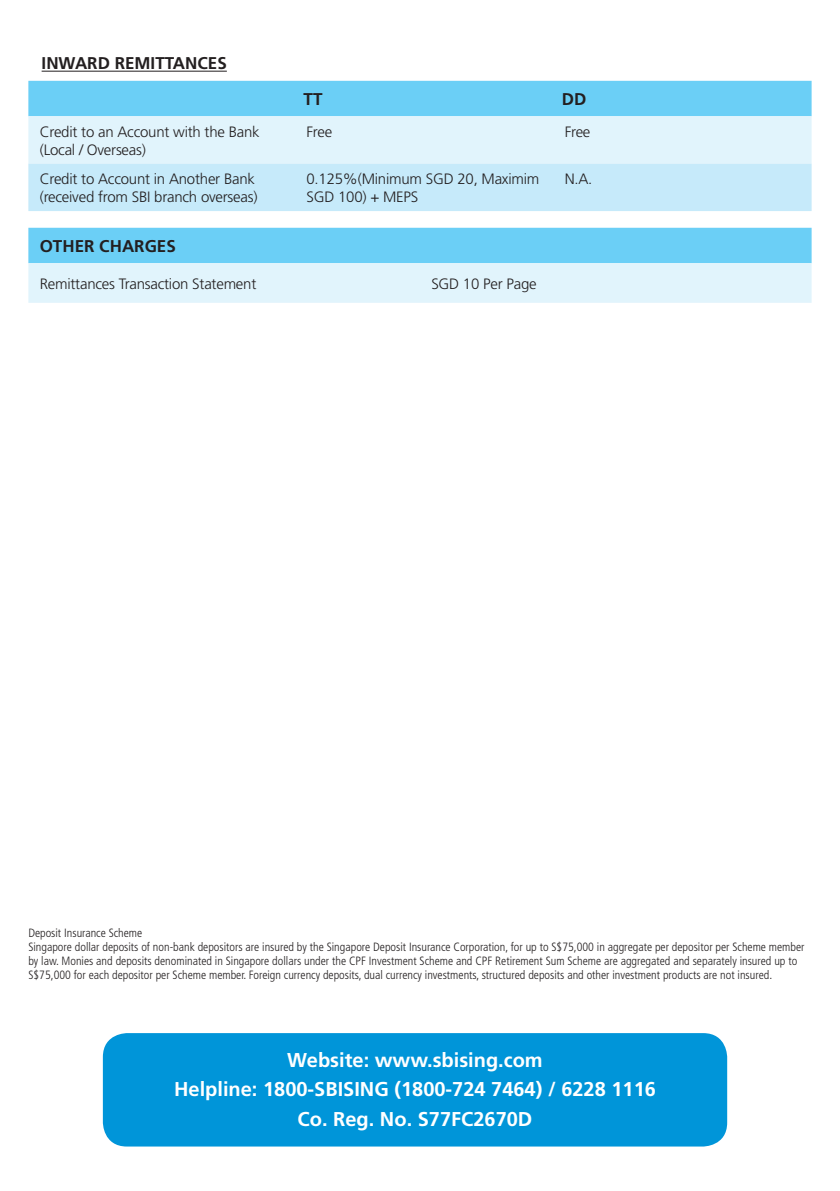
<style>
.page{position:relative;width:840px;height:1191px;background:#fff}
.page>*{position:absolute;margin:0;border:0;box-sizing:border-box;transform-origin:0 0}
.t1{font:700 20px/29.6px "Frutiger";color:#fff;text-align:center}
.t2{font:700 17px "Frutiger";color:#231f20}
.t3{font:300 15px/18px "Frutiger";letter-spacing:-.015em;color:#231f20}
.t4{font:300 condensed 12px/14px "Frutiger";color:#231f20}
</style>
<div class="page">
<div style="left:103px;top:1033px;width:623px;height:113px;background:#0095d9;border-radius:24px"></div>
<svg style="left:28px;top:81px;width:783px;height:130px;background:#b7e6f9"></svg>
<hr style="left:42px;top:71px;width:185px;height:1px;background:#231f20">
<svg style="left:28px;top:228px;width:783px;height:75px;background:#aae2f9"></svg>
<h2 class="t2" style="left:42px;top:54px;width:187px">INWARD REMITTANCES</h2>
<h2 class="t2" style="left:303px;top:89px;width:20px">TT</h2>
<h2 class="t2" style="left:561px;top:89px;width:26px">DD</h2>
<p class="t3" style="left:40px;top:123px;width:221px">Credit to an Account with the Bank (Local / Overseas)</p>
<p class="t3" style="left:306px;top:123px;width:27px">Free</p>
<p class="t3" style="left:564px;top:123px;width:27px">Free</p>
<p class="t3" style="left:40px;top:170px;width:219px">Credit to Account in Another Bank (received from SBI branch overseas)</p>
<p class="t3" style="left:306px;top:170px;width:234px">0.125%(Minimum SGD 20, Maximim<br>SGD 100) + MEPS</p>
<p class="t3" style="left:564px;top:170px;width:29px">N.A.</p>
<h2 class="t2" style="left:40px;top:236px;width:138px">OTHER CHARGES</h2>
<p class="t3" style="left:40px;top:275px;width:218px">Remittances Transaction Statement</p>
<p class="t3" style="left:431px;top:275px;width:107px">SGD 10 Per Page</p>
<p class="t4" style="left:28px;top:925px;width:777px">Deposit Insurance Scheme<br>Singapore dollar deposits of non-bank depositors are insured by the Singapore Deposit Insurance Corporation, for up to S$75,000 in aggregate per depositor per Scheme member by law. Monies and deposits denominated in Singapore dollars under the CPF Investment Scheme and CPF Retirement Sum Scheme are aggregated and separately insured up to S$75,000 for each depositor per Scheme member. Foreign currency deposits, dual currency investments, structured deposits and other investment products are not insured.</p>
<h1 class="t1" style="left:174px;top:1045px;width:483px">Website: www.sbising.com<br>Helpline: 1800-SBISING (1800-724 7464) / 6228 1116<br>Co. Reg. No. S77FC2670D</h1>
</div>
